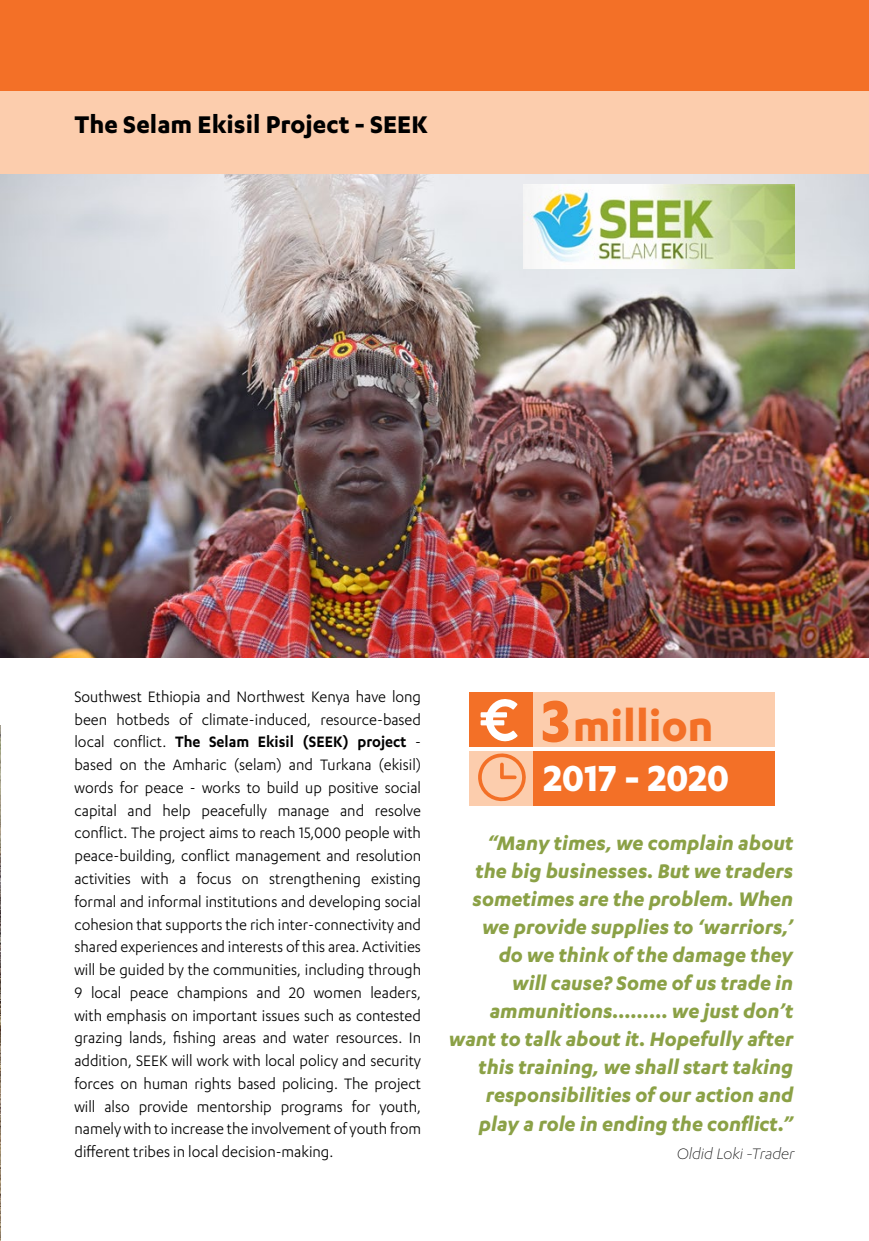
<style>
.page{position:relative;width:869px;height:1241px;background:#fff}
.page>*{position:absolute;margin:0;border:0;box-sizing:border-box;transform-origin:0 0}
.t1{font:700 49px "Karbon";color:#f37027}
.t2{font:700 42px "Karbon";color:#fff}
.t3{font:700 28px "Karbon";color:#000}
.t4{font:italic 700 22.75px/28px "Karbon";color:#8ba146;text-align:right}
.t5{font:17.5px/22.8px "Karbon";color:#000;text-align:justify;scale:.95 1}
.t6{font:italic 300 17.5px "Karbon";color:#000}
.s1{font-weight:600}
.s2{font-size:68.08px}
</style>
<div class="page">
<div style="left:0;top:15px;width:868px;height:159px;background:#fccdad"></div>
<div style="left:0;top:0;width:868px;height:90px;background:#f37027"></div>
<div style="left:469px;top:751px;width:64px;height:54px;background:#fccdad"></div>
<div style="left:469px;top:692px;width:64px;height:54px;background:#f37027"></div>
<div style="left:533px;top:692px;width:241px;height:54px;background:#fccdad"></div>
<div style="left:533px;top:751px;width:241px;height:53px;background:#f37027"></div>
<svg style="left:480px;top:699px;width:37px;height:43px"></svg>
<svg style="left:478px;top:753px;width:48px;height:49px"></svg>
<img style="left:0;top:174px;width:868px;height:483px">
<img style="left:0;top:725px;width:1px;height:515px">
<img style="left:523px;top:185px;width:271px;height:83px">
<h3 class="t3" style="left:74px;top:109px;width:354px">The Selam Ekisil Project - SEEK</h3>
<p class="t5" style="left:74px;top:684px;width:366px">Southwest Ethiopia and Northwest Kenya have long been hotbeds of climate-induced, resource-based local conflict. <span class="s1">The Selam Ekisil (SEEK) project</span> - based on the Amharic (selam) and Turkana (ekisil) words for peace - works to build up positive social capital and help peacefully manage and resolve conflict. The project aims to reach 15,000 people with peace-building, conflict management and resolution activities with a focus on strengthening existing formal and informal institutions and developing social cohesion that supports the rich inter-connectivity and shared experiences and interests of this area. Activities will be guided by the communities, including through 9 local peace champions and 20 women leaders, with emphasis on important issues such as contested grazing lands, fishing areas and water resources. In addition, SEEK will work with local policy and security forces on human rights based policing. The project will also provide mentorship programs for youth, namely with to increase the involvement of youth from different tribes in local decision-making.</p>
<h1 class="t1" style="left:541px;top:698px;width:173px"><span class="s2">3</span>million</h1>
<h2 class="t2" style="left:543px;top:753px;width:187px">2017 - 2020</h2>
<p class="t4" style="left:449px;top:828px;width:345px">“Many times, we complain about<br>the big businesses. But we traders sometimes are the problem. When we provide supplies to ‘warriors,’<br>do we think of the damage they<br>will cause? Some of us trade in ammunitions……… we just don’t want to talk about it. Hopefully after this training, we shall start taking responsibilities of our action and play a role in ending the conflict.”</p>
<p class="t6" style="left:676px;top:1143px;width:119px">Oldid Loki -Trader</p>
</div>
